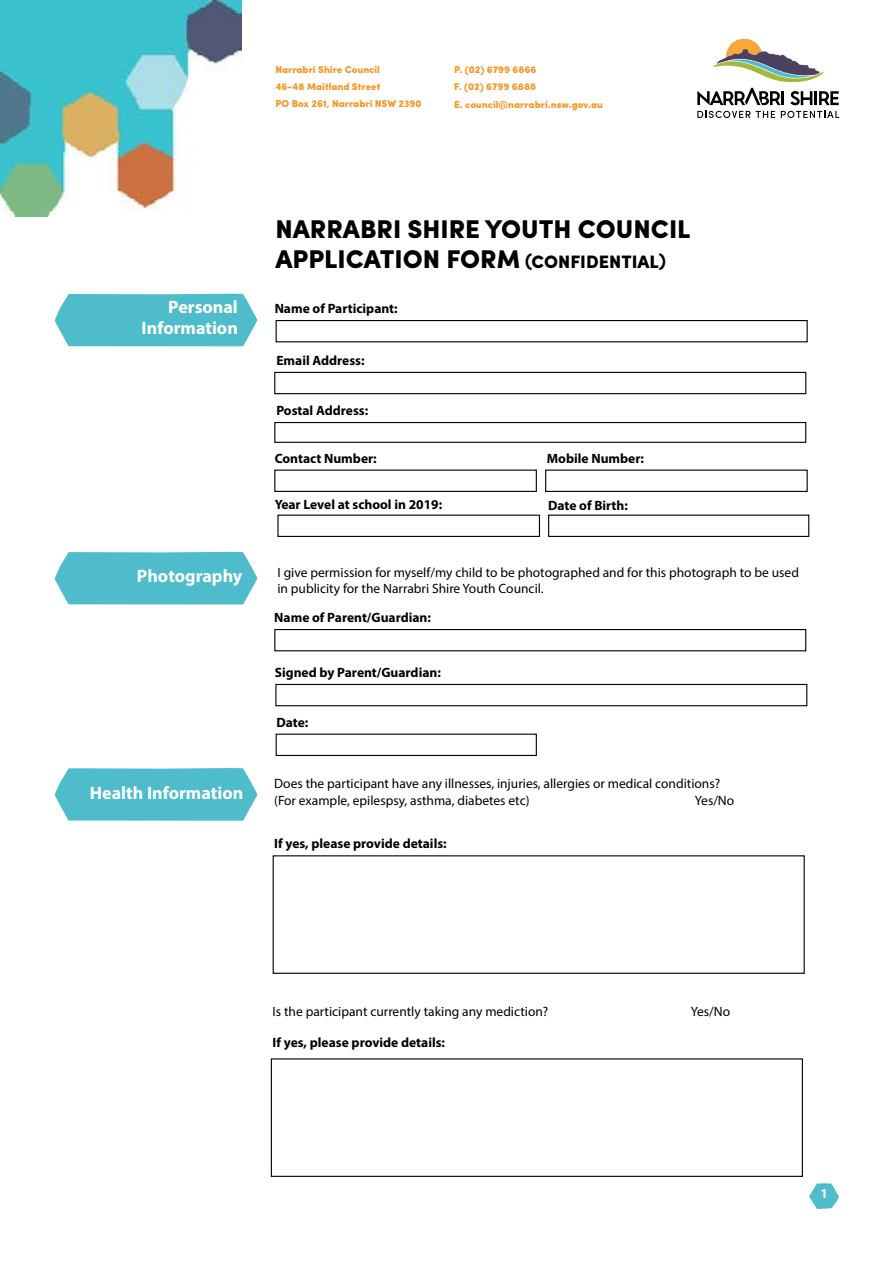
<style>
.page{position:relative;width:893px;height:1263px;background:#fff}
.page>*{position:absolute;margin:0;border:0;box-sizing:border-box;transform-origin:0 0}
.t1{font:900 25.65px/30.9px "Sofia Pro";color:#000}
.t2{font:700 18px/21.6px "Myriad Pro";color:#fff;text-align:right}
.t3{font:13.5px/16.2px "Myriad Pro";color:#000101}
.t4{font:700 13.5px "Myriad Pro";color:#000101}
.t5{font:700 13.5px "Myriad Pro";color:#fff}
.t6{font:900 10.05px/17.1px "Sofia Pro";color:#f79520}
.s1{font-size:18px}
</style>
<div class="page">
<svg style="left:809px;top:1183px;width:30px;height:26px"></svg>
<div style="left:274px;top:629px;width:532px;height:22px;border:1px solid #000101"></div>
<div style="left:275px;top:684px;width:532px;height:22px;border:1px solid #000101"></div>
<div style="left:274px;top:422px;width:532px;height:21px;border:1px solid #000101"></div>
<div style="left:274px;top:470px;width:263px;height:22px;border:1px solid #000101"></div>
<div style="left:545px;top:470px;width:263px;height:22px;border:1px solid #000101"></div>
<div style="left:276px;top:320px;width:532px;height:22px;border:1px solid #000101"></div>
<div style="left:548px;top:515px;width:261px;height:22px;border:1px solid #000101"></div>
<div style="left:277px;top:515px;width:263px;height:22px;border:1px solid #000101"></div>
<div style="left:276px;top:734px;width:261px;height:22px;border:1px solid #000101"></div>
<div style="left:273px;top:855px;width:532px;height:119px;border:1px solid #000101"></div>
<div style="left:271px;top:1058px;width:532px;height:119px;border:1px solid #000101"></div>
<svg style="left:697px;top:111px;width:78px;height:7px"></svg>
<svg style="left:781px;top:111px;width:58px;height:7px"></svg>
<svg style="left:697px;top:39px;width:142px;height:66px"></svg>
<svg style="left:55px;top:768px;width:203px;height:53px;background:#5dc1cf"></svg>
<img style="left:0;top:0;width:242px;height:217px">
<svg style="left:55px;top:293px;width:203px;height:53px;background:#5ec1cf"></svg>
<div style="left:274px;top:372px;width:532px;height:22px;border:1px solid #000101"></div>
<svg style="left:55px;top:551px;width:203px;height:53px;background:#5ec1cf"></svg>
<p class="t6" style="left:275px;top:61px;width:106px">Narrabri Shire Council</p>
<p class="t6" style="left:275px;top:78px;width:148px">46-48 Maitland Street<br>PO Box 261, Narrabri NSW 2390</p>
<p class="t6" style="left:454px;top:61px;width:151px">P. (02) 6799 6866<br>F. (02) 6799 6888<br>E. council@narrabri.nsw.gov.au</p>
<h2 class="t2" style="left:142px;top:295px;width:98px">Personal<br>Information</h2>
<h1 class="t1" style="left:275px;top:211px;width:417px">NARRABRI SHIRE YOUTH COUNCIL<br>APPLICATION FORM <span class="s1">(CONFIDENTIAL)</span></h1>
<p class="t4" style="left:275px;top:300px;width:125px">Name of Participant:</p>
<p class="t4" style="left:276px;top:352px;width:90px">Email Address:</p>
<p class="t4" style="left:276px;top:402px;width:93px">Postal Address:</p>
<p class="t4" style="left:275px;top:449px;width:104px">Contact Number:</p>
<p class="t4" style="left:275px;top:495px;width:169px">Year Level at school in 2019:</p>
<p class="t4" style="left:547px;top:449px;width:99px">Mobile Number:</p>
<p class="t4" style="left:548px;top:497px;width:81px">Date of Birth:</p>
<h2 class="t2" style="left:137px;top:564px;width:107px">Photography</h2>
<p class="t3" style="left:277px;top:564px;width:523px">I give permission for myself/my child to be photographed and for this photograph to be used in publicity for the Narrabri Shire Youth Council.</p>
<p class="t4" style="left:274px;top:609px;width:158px">Name of Parent/Guardian:</p>
<p class="t4" style="left:275px;top:664px;width:168px">Signed by Parent/Guardian:</p>
<h2 class="t2" style="left:90px;top:781px;width:155px">Health Information</h2>
<p class="t4" style="left:276px;top:713px;width:33px">Date:</p>
<p class="t3" style="left:274px;top:776px;width:447px">Does the participant have any illnesses, injuries, allergies or medical conditions? (For example, epilespsy, asthma, diabetes etc)</p>
<p class="t3" style="left:695px;top:792px;width:41px">Yes/No</p>
<p class="t4" style="left:274px;top:835px;width:174px">If yes, please provide details:</p>
<p class="t3" style="left:273px;top:1003px;width:277px">Is the participant currently taking any mediction?</p>
<p class="t3" style="left:691px;top:1003px;width:41px">Yes/No</p>
<p class="t4" style="left:273px;top:1034px;width:174px">If yes, please provide details:</p>
<p class="t5" style="left:820px;top:1185px;width:9px">1</p>
</div>
